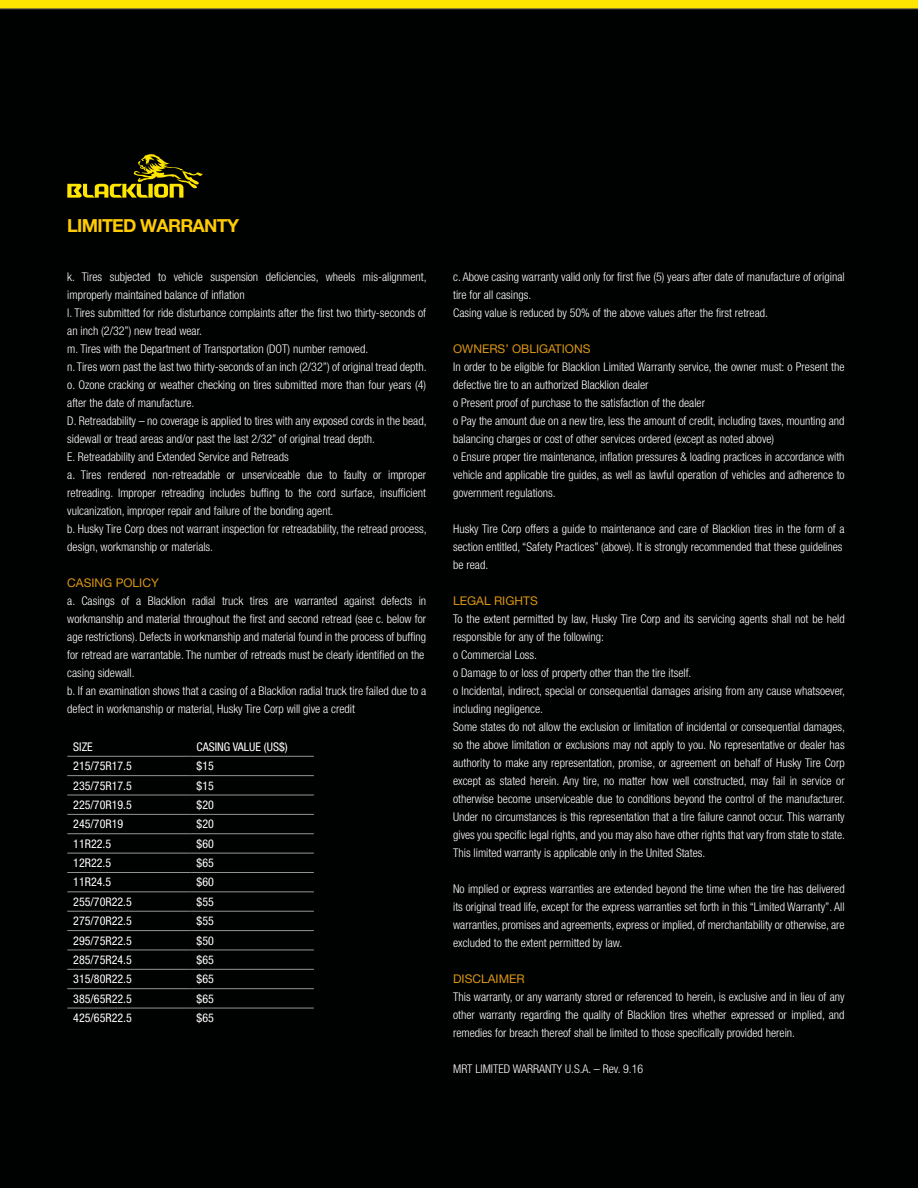
<style>
.page{position:relative;width:918px;height:1188px;background:#000101}
.page>*{position:absolute;margin:0;border:0;box-sizing:border-box;transform-origin:0 0}
.t1{font:700 18px "Helvetica Neue LT Std";letter-spacing:-.04em;color:#ffcb05}
.t2{font:300 condensed 12px/18px "Helvetica Neue LT Std";color:#fff}
.t3{font:condensed 12px "Helvetica Neue LT Std";color:#fff}
.t4{font:12px "Helvetica Neue LT Std";color:#db9615}
</style>
<div class="page">
<svg style="left:0;top:0;width:918px;height:9px;background:#f2db05"></svg>
<hr style="left:67px;top:756px;width:124px;height:1px;background:#939598">
<hr style="left:191px;top:756px;width:123px;height:1px;background:#939598">
<hr style="left:67px;top:775px;width:124px;height:1px;background:#939598">
<hr style="left:191px;top:775px;width:123px;height:1px;background:#939598">
<hr style="left:67px;top:795px;width:124px;height:1px;background:#939598">
<hr style="left:191px;top:795px;width:123px;height:1px;background:#939598">
<hr style="left:67px;top:814px;width:124px;height:1px;background:#939598">
<hr style="left:191px;top:814px;width:123px;height:1px;background:#939598">
<hr style="left:67px;top:833px;width:124px;height:1px;background:#939598">
<hr style="left:191px;top:833px;width:123px;height:1px;background:#939598">
<hr style="left:67px;top:853px;width:124px;height:1px;background:#939598">
<hr style="left:191px;top:853px;width:123px;height:1px;background:#939598">
<hr style="left:67px;top:872px;width:124px;height:1px;background:#939598">
<hr style="left:191px;top:872px;width:123px;height:1px;background:#939598">
<hr style="left:67px;top:892px;width:124px;height:1px;background:#939598">
<hr style="left:191px;top:892px;width:123px;height:1px;background:#939598">
<hr style="left:67px;top:911px;width:124px;height:1px;background:#939598">
<hr style="left:191px;top:911px;width:123px;height:1px;background:#939598">
<hr style="left:67px;top:930px;width:124px;height:1px;background:#939598">
<hr style="left:191px;top:930px;width:123px;height:1px;background:#939598">
<hr style="left:67px;top:950px;width:124px;height:1px;background:#939598">
<hr style="left:191px;top:950px;width:123px;height:1px;background:#939598">
<hr style="left:67px;top:969px;width:124px;height:1px;background:#939598">
<hr style="left:191px;top:969px;width:123px;height:1px;background:#939598">
<hr style="left:67px;top:988px;width:124px;height:1px;background:#939598">
<hr style="left:191px;top:988px;width:123px;height:1px;background:#939598">
<hr style="left:67px;top:1008px;width:124px;height:1px;background:#939598">
<hr style="left:191px;top:1008px;width:123px;height:1px;background:#939598">
<svg style="left:67px;top:154px;width:136px;height:44px"></svg>
<h1 class="t1" style="left:67px;top:214px;width:173px">LIMITED WARRANTY</h1>
<p class="t2" style="left:67px;top:268px;width:361px">k. Tires subjected to vehicle suspension deficiencies, wheels mis-alignment, improperly maintained balance of inflation<br>l. Tires submitted for ride disturbance complaints after the first two thirty-seconds of an inch (2/32”) new tread wear.<br>m. Tires with the Department of Transportation (DOT) number removed.<br>n. Tires worn past the last two thirty-seconds of an inch (2/32”) of original tread depth. o. Ozone cracking or weather checking on tires submitted more than four years (4) after the date of manufacture.<br>D. Retreadability – no coverage is applied to tires with any exposed cords in the bead, sidewall or tread areas and/or past the last 2/32” of original tread depth.<br>E. Retreadability and Extended Service and Retreads<br>a. Tires rendered non-retreadable or unserviceable due to faulty or improper retreading. Improper retreading includes buffing to the cord surface, insufficient vulcanization, improper repair and failure of the bonding agent.<br>b. Husky Tire Corp does not warrant inspection for retreadability, the retread process, design, workmanship or materials.</p>
<p class="t4" style="left:67px;top:575px;width:93px">CASING POLICY</p>
<p class="t2" style="left:67px;top:592px;width:360px">a. Casings of a Blacklion radial truck tires are warranted against defects in workmanship and material throughout the first and second retread (see c. below for age restrictions). Defects in workmanship and material found in the process of buffing for retread are warrantable. The number of retreads must be clearly identified on the casing sidewall.<br>b. If an examination shows that a casing of a Blacklion radial truck tire failed due to a defect in workmanship or material, Husky Tire Corp will give a credit</p>
<p class="t3" style="left:73px;top:740px;width:21px">SIZE</p>
<p class="t3" style="left:197px;top:740px;width:93px">CASING VALUE (US$)</p>
<p class="t3" style="left:73px;top:759px;width:60px">215/75R17.5</p>
<p class="t3" style="left:197px;top:759px;width:19px">$15</p>
<p class="t3" style="left:73px;top:778px;width:60px">235/75R17.5</p>
<p class="t3" style="left:197px;top:778px;width:19px">$15</p>
<p class="t3" style="left:73px;top:798px;width:60px">225/70R19.5</p>
<p class="t3" style="left:197px;top:798px;width:19px">$20</p>
<p class="t3" style="left:73px;top:817px;width:51px">245/70R19</p>
<p class="t3" style="left:197px;top:817px;width:19px">$20</p>
<p class="t3" style="left:73px;top:837px;width:39px">11R22.5</p>
<p class="t3" style="left:197px;top:837px;width:19px">$60</p>
<p class="t3" style="left:73px;top:856px;width:39px">12R22.5</p>
<p class="t3" style="left:197px;top:856px;width:19px">$65</p>
<p class="t3" style="left:73px;top:875px;width:39px">11R24.5</p>
<p class="t3" style="left:197px;top:875px;width:19px">$60</p>
<p class="t3" style="left:73px;top:895px;width:60px">255/70R22.5</p>
<p class="t3" style="left:197px;top:895px;width:19px">$55</p>
<p class="t3" style="left:73px;top:914px;width:60px">275/70R22.5</p>
<p class="t3" style="left:197px;top:914px;width:19px">$55</p>
<p class="t3" style="left:73px;top:933px;width:60px">295/75R22.5</p>
<p class="t3" style="left:197px;top:933px;width:19px">$50</p>
<p class="t3" style="left:73px;top:953px;width:60px">285/75R24.5</p>
<p class="t3" style="left:197px;top:953px;width:19px">$65</p>
<p class="t3" style="left:73px;top:972px;width:60px">315/80R22.5</p>
<p class="t3" style="left:197px;top:972px;width:19px">$65</p>
<p class="t3" style="left:73px;top:991px;width:60px">385/65R22.5</p>
<p class="t3" style="left:197px;top:991px;width:19px">$65</p>
<p class="t3" style="left:73px;top:1011px;width:60px">425/65R22.5</p>
<p class="t3" style="left:197px;top:1011px;width:19px">$65</p>
<p class="t2" style="left:453px;top:268px;width:393px">c. Above casing warranty valid only for first five (5) years after date of manufacture of original tire for all casings.<br>Casing value is reduced by 50% of the above values after the first retread.</p>
<p class="t4" style="left:453px;top:341px;width:138px">OWNERS’ OBLIGATIONS</p>
<p class="t2" style="left:453px;top:358px;width:393px">In order to be eligible for Blacklion Limited Warranty service, the owner must: o Present the defective tire to an authorized Blacklion dealer<br>o Present proof of purchase to the satisfaction of the dealer<br>o Pay the amount due on a new tire, less the amount of credit, including taxes, mounting and balancing charges or cost of other services ordered (except as noted above)<br>o Ensure proper tire maintenance, inflation pressures &amp; loading practices in accordance with vehicle and applicable tire guides, as well as lawful operation of vehicles and adherence to government regulations.</p>
<p class="t2" style="left:453px;top:520px;width:393px">Husky Tire Corp offers a guide to maintenance and care of Blacklion tires in the form of a section entitled, “Safety Practices” (above). It is strongly recommended that these guidelines be read.</p>
<p class="t4" style="left:453px;top:593px;width:85px">LEGAL RIGHTS</p>
<p class="t2" style="left:453px;top:610px;width:394px">To the extent permitted by law, Husky Tire Corp and its servicing agents shall not be held responsible for any of the following:<br>o Commercial Loss.<br>o Damage to or loss of property other than the tire itself.<br>o Incidental, indirect, special or consequential damages arising from any cause whatsoever, including negligence.<br>Some states do not allow the exclusion or limitation of incidental or consequential damages, so the above limitation or exclusions may not apply to you. No representative or dealer has authority to make any representation, promise, or agreement on behalf of Husky Tire Corp except as stated herein. Any tire, no matter how well constructed, may fail in service or otherwise become unserviceable due to conditions beyond the control of the manufacturer.<br>Under no circumstances is this representation that a tire failure cannot occur. This warranty gives you specific legal rights, and you may also have other rights that vary from state to state.<br>This limited warranty is applicable only in the United States.</p>
<p class="t2" style="left:453px;top:880px;width:393px;text-align:justify">No implied or express warranties are extended beyond the time when the tire has delivered its original tread life, except for the express warranties set forth in this “Limited Warranty”. All warranties, promises and agreements, express or implied, of merchantability or otherwise, are excluded to the extent permitted by law.</p>
<p class="t4" style="left:453px;top:971px;width:28px">DISCLAIME</p>
<p class="t4" style="left:517px;top:971px;width:10px">R</p>
<p class="t2" style="left:453px;top:988px;width:393px;text-align:justify">This warranty, or any warranty stored or referenced to herein, is exclusive and in lieu of any other warranty regarding the quality of Blacklion tires whether expressed or implied, and remedies for breach thereof shall be limited to those specifically provided herein.</p>
<p class="t2" style="left:453px;top:1060px;width:192px">MRT LIMITED WARRANTY U.S.A. – Rev. 9.16</p>
</div>
